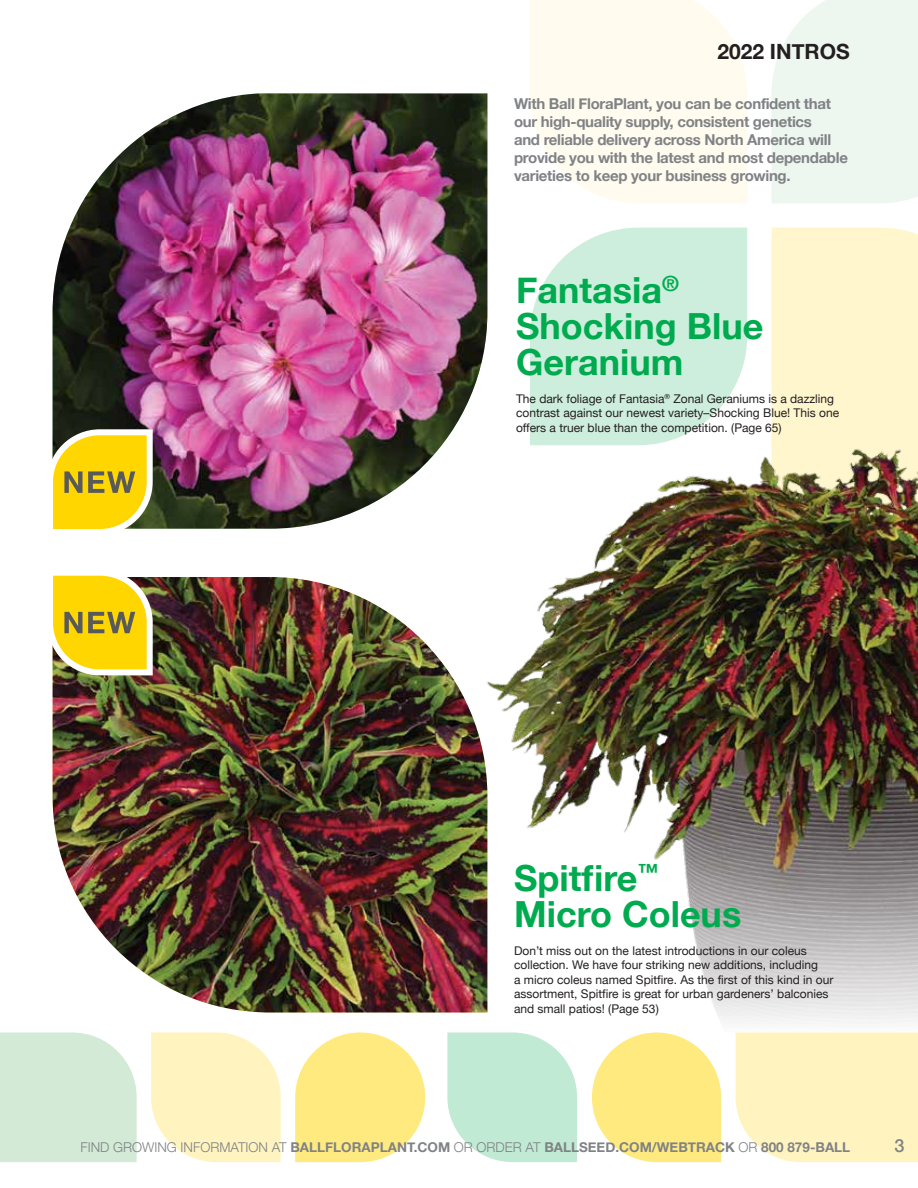
<style>
.page{position:relative;width:918px;height:1188px;background:#fff}
.page>*{position:absolute;margin:0;border:0;box-sizing:border-box;transform-origin:0 0}
.t1{font:700 36px/36px "Helvetica Neue";color:#00ab4f}
.t2{font:700 21px "Helvetica Neue";color:#231f20}
.t3{font:500 18px "Helvetica Neue";color:#808285}
.t4{font:700 15px/18px "Helvetica Neue";letter-spacing:-.02em;color:#808285}
.t5{font:700 13.5px "Helvetica Neue";color:#808285}
.t6{font:12px/14.4px "Helvetica Neue";color:#231f20}
.s1{font-weight:300}
</style>
<div class="page">
<div style="left:0;top:1032px;width:137px;height:130px;background:#d2ead6"></div>
<svg style="left:151px;top:1032px;width:130px;height:130px;background:#fff5c7"></svg>
<svg style="left:295px;top:1032px;width:130px;height:130px;background:#ffec91"></svg>
<svg style="left:447px;top:1083px;width:130px;height:79px;background:#c5ebd7"></svg>
<svg style="left:592px;top:1083px;width:129px;height:79px;background:#ffeb8b"></svg>
<div style="left:736px;top:1083px;width:182px;height:79px;background:#fff4c0"></div>
<div style="left:771px;top:228px;width:147px;height:164px;background:#fff6cd"></div>
<svg style="left:530px;top:0;width:217px;height:203px;background:#fffbef"></svg>
<svg style="left:530px;top:228px;width:217px;height:164px;background:#d0efde"></svg>
<div style="left:772px;top:0;width:146px;height:203px;background:#edf6ef"></div>
<img style="left:410px;top:392px;width:508px;height:691px">
<img style="left:53px;top:577px;width:434px;height:435px">
<img style="left:53px;top:94px;width:434px;height:435px">
<svg style="left:52px;top:426px;width:104px;height:103px;background:#d6bd2f"></svg>
<img style="left:52px;top:575px;width:104px;height:103px">
<h2 class="t2" style="left:717px;top:35px;width:134px">2022 INTROS</h2>
<p class="t4" style="left:514px;top:95px;width:335px">With Ball FloraPlant, you can be confident that our high-quality supply, consistent genetics<br>and reliable delivery across North America will provide you with the latest and most dependable varieties to keep your business growing.</p>
<h1 class="t1" style="left:516px;top:273px;width:249px">Fantasia<sup>®<br></sup>Shocking Blue<br>Geranium</h1>
<p class="t6" style="left:516px;top:392px;width:325px">The dark foliage of Fantasia<sup>®</sup> Zonal Geraniums is a dazzling contrast against our newest variety–Shocking Blue! This one offers a truer blue than the competition. (Page 65)</p>
<h1 class="t1" style="left:514px;top:861px;width:229px">Spitfire<sup>™<br></sup>Micro Coleus</h1>
<p class="t6" style="left:514px;top:944px;width:321px">Don’t miss out on the latest introductions in our coleus collection. We have four striking new additions, including<br>a micro coleus named Spitfire. As the first of this kind in our assortment, Spitfire is great for urban gardeners’ balconies and small patios! (Page 53)</p>
<p class="t5" style="left:80px;top:1137px;width:771px"><span class="s1">FIND GROWING INFORMATION AT</span> BALLFLORAPLANT.COM <span class="s1">OR ORDER AT</span> BALLSEED.COM/WEBTRACK <span class="s1">OR</span> 800 879-BALL</p>
<h3 class="t3" style="left:894px;top:1131px;width:12px">3</h3>
</div>
